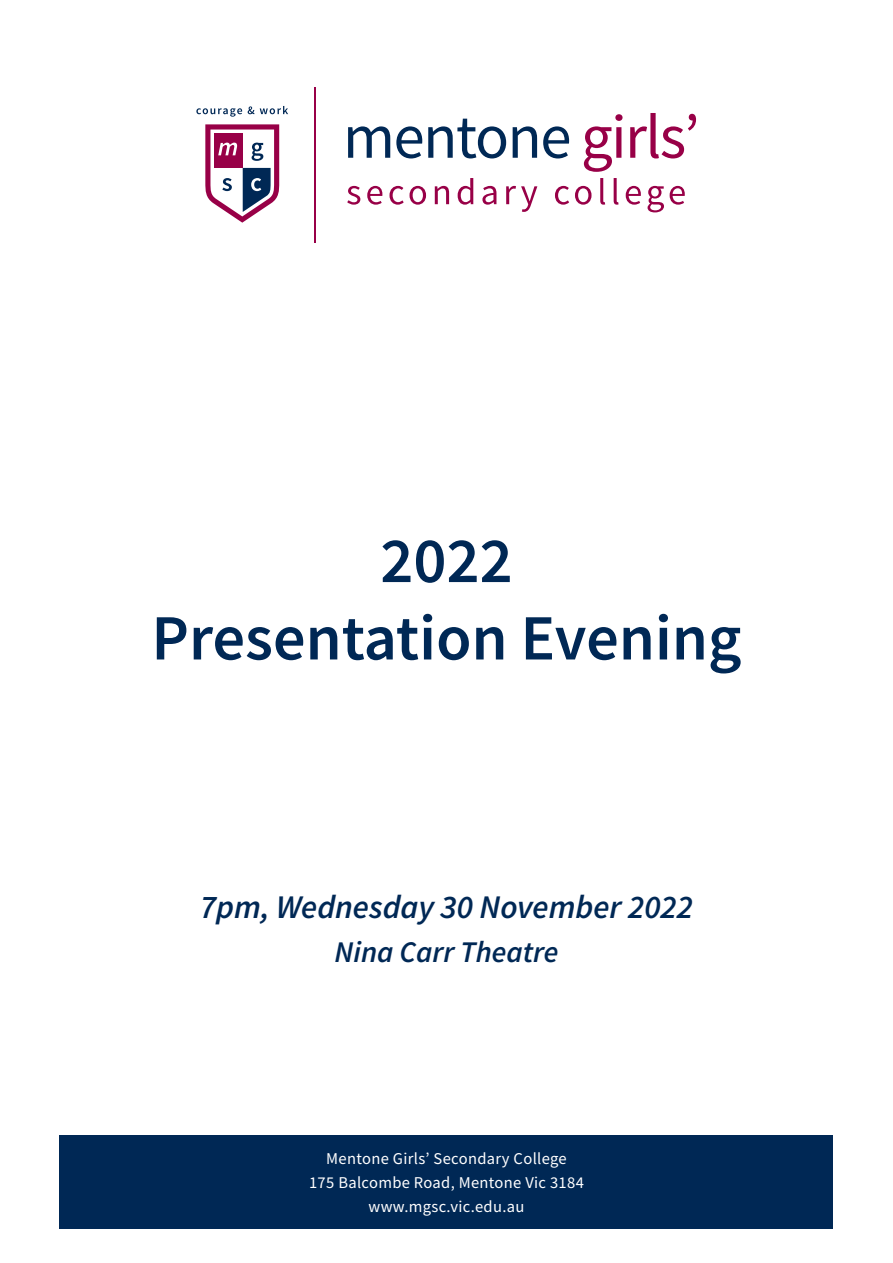
<style>
.page{position:relative;width:893px;height:1263px;background:#fff}
.page>*{position:absolute;margin:0;border:0;box-sizing:border-box;transform-origin:0 0}
.t1{font:600 64.5px "Source Sans Pro";color:#002855}
.t2{font:italic 600 33px "Source Sans Pro";color:#002855}
.t3{font:italic 600 30px "Source Sans Pro";color:#002855}
.t4{font:16.5px "Source Sans Pro";letter-spacing:.02em;color:#fff}
</style>
<div class="page">
<svg style="left:348px;top:126px;width:42px;height:32px"></svg>
<svg style="left:396px;top:126px;width:26px;height:32px"></svg>
<svg style="left:428px;top:119px;width:78px;height:39px"></svg>
<svg style="left:513px;top:126px;width:24px;height:32px"></svg>
<svg style="left:543px;top:126px;width:26px;height:32px"></svg>
<svg style="left:584px;top:114px;width:38px;height:58px"></svg>
<svg style="left:630px;top:113px;width:66px;height:45px"></svg>
<svg style="left:347px;top:186px;width:13px;height:19px"></svg>
<svg style="left:367px;top:186px;width:15px;height:19px"></svg>
<svg style="left:389px;top:186px;width:37px;height:19px"></svg>
<svg style="left:435px;top:186px;width:14px;height:18px"></svg>
<svg style="left:458px;top:178px;width:15px;height:27px"></svg>
<svg style="left:482px;top:186px;width:14px;height:19px"></svg>
<svg style="left:506px;top:186px;width:31px;height:26px"></svg>
<svg style="left:555px;top:186px;width:14px;height:19px"></svg>
<svg style="left:575px;top:186px;width:16px;height:19px"></svg>
<svg style="left:600px;top:178px;width:5px;height:27px"></svg>
<svg style="left:614px;top:178px;width:5px;height:27px"></svg>
<svg style="left:626px;top:186px;width:15px;height:19px"></svg>
<svg style="left:648px;top:186px;width:16px;height:26px"></svg>
<svg style="left:670px;top:186px;width:15px;height:19px"></svg>
<hr style="left:315px;top:87px;width:1px;height:155px;background:#980047">
<svg style="left:196px;top:108px;width:46px;height:9px"></svg>
<svg style="left:248px;top:106px;width:6px;height:8px"></svg>
<svg style="left:260px;top:106px;width:28px;height:8px"></svg>
<svg style="left:205px;top:124px;width:74px;height:99px"></svg>
<div style="left:60px;top:1135px;width:773px;height:94px;background:#002855"></div>
<p class="t1" style="left:380px;top:518px;width:134px">2022</p>
<p class="t1" style="left:151px;top:596px;width:592px">Presentation Evening</p>
<p class="t2" style="left:200px;top:885px;width:495px">7pm, Wednesday 30 November 2022</p>
<p class="t3" style="left:335px;top:933px;width:225px">Nina Carr Theatre</p>
<p class="t4" style="left:326px;top:1148px;width:242px">Mentone Girls’ Secondary College</p>
<p class="t4" style="left:309px;top:1172px;width:276px">175 Balcombe Road, Mentone Vic 3184</p>
<p class="t4" style="left:369px;top:1196px;width:157px">www.mgsc.vic.edu.au</p>
</div>
